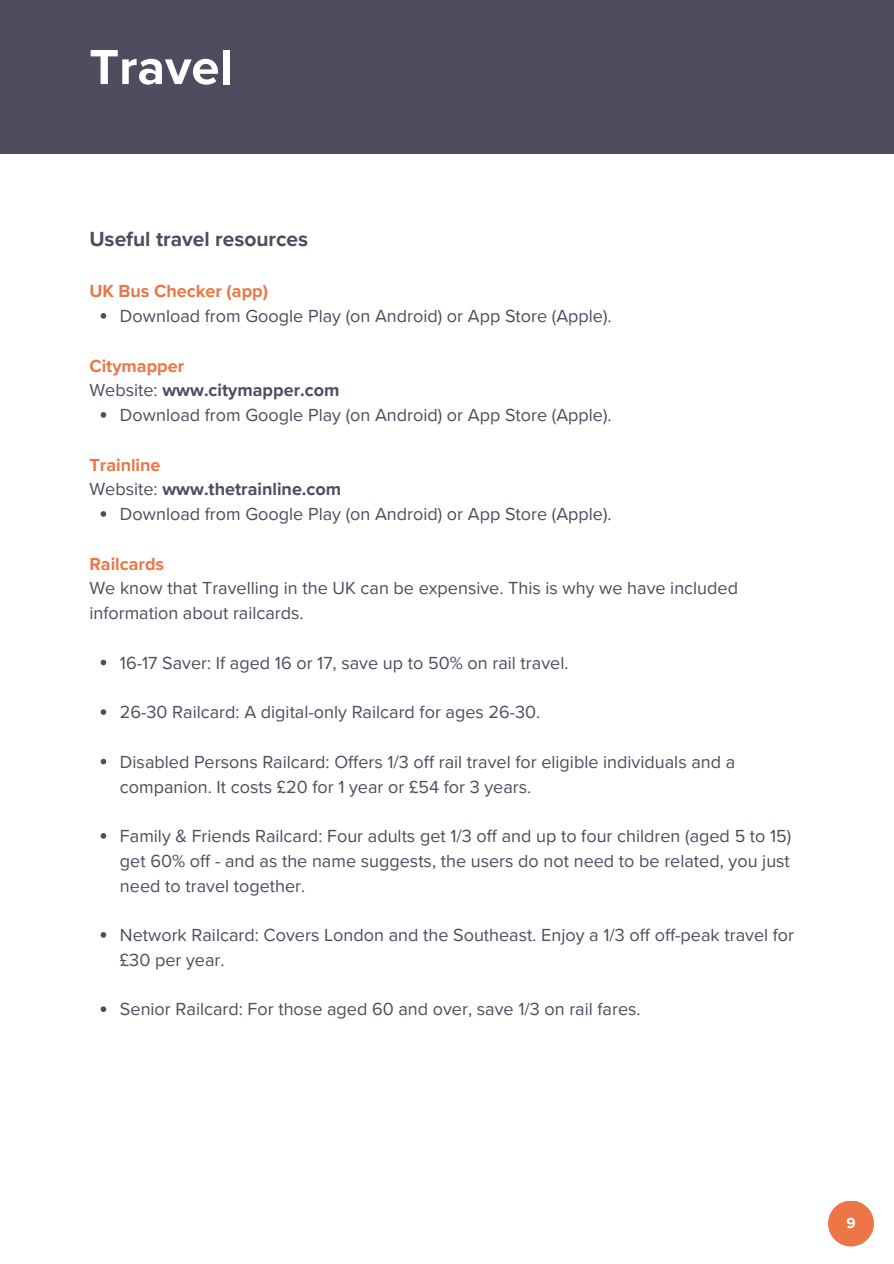
<style>
.page{position:relative;width:894px;height:1264px;background:#fff}
.page>*{position:absolute;margin:0;border:0;box-sizing:border-box;transform-origin:0 0}
.t1{font:700 51px "Proxima Nova";color:#fff}
.t2{font:700 21px "Proxima Nova";color:#4e4c5f}
.t3{font:18px/24.8px "Proxima Nova";color:#4e4c5f}
.t4{font:700 18px "Proxima Nova";color:#4e4c5f}
.t5{font:700 18px "Proxima Nova";color:#ec7646}
.t6{font:700 15px "Proxima Nova";color:#fff}
.s1{font-weight:400}
</style>
<div class="page">
<div style="left:0;top:0;width:893px;height:153px;background:#4e4c5f"></div>
<div style="left:827px;top:1200px;width:46px;height:46px;background:#ec7646;border-radius:50%"></div>
<svg style="left:101px;top:313px;width:5px;height:6px"></svg>
<svg style="left:101px;top:412px;width:5px;height:6px"></svg>
<svg style="left:101px;top:511px;width:5px;height:6px"></svg>
<svg style="left:101px;top:659px;width:5px;height:6px"></svg>
<svg style="left:101px;top:709px;width:5px;height:6px"></svg>
<svg style="left:101px;top:758px;width:5px;height:6px"></svg>
<svg style="left:101px;top:833px;width:5px;height:5px"></svg>
<svg style="left:101px;top:932px;width:5px;height:5px"></svg>
<svg style="left:101px;top:1006px;width:5px;height:6px"></svg>
<p class="t1" style="left:89px;top:37px;width:144px">Travel</p>
<p class="t2" style="left:89px;top:226px;width:220px">Useful travel resources</p>
<p class="t5" style="left:89px;top:281px;width:180px">UK Bus Checker (app)</p>
<p class="t3" style="left:120px;top:304px;width:493px">Download from Google Play (on Android) or App Store (Apple).</p>
<p class="t5" style="left:89px;top:355px;width:96px">Citymapper</p>
<p class="t4" style="left:89px;top:380px;width:251px"><span class="s1">Website:</span> www.citymapper.com</p>
<p class="t3" style="left:120px;top:403px;width:493px">Download from Google Play (on Android) or App Store (Apple).</p>
<p class="t5" style="left:89px;top:454px;width:73px">Trainline</p>
<p class="t4" style="left:89px;top:479px;width:253px"><span class="s1">Website:</span> www.thetrainline.com</p>
<p class="t3" style="left:120px;top:502px;width:493px">Download from Google Play (on Android) or App Store (Apple).</p>
<p class="t5" style="left:89px;top:553px;width:76px">Railcards</p>
<p class="t3" style="left:89px;top:576px;width:650px">We know that Travelling in the UK can be expensive. This is why we have included information about railcards.</p>
<p class="t3" style="left:120px;top:650px;width:450px">16-17 Saver: If aged 16 or 17, save up to 50% on rail travel.</p>
<p class="t3" style="left:120px;top:700px;width:422px">26-30 Railcard: A digital-only Railcard for ages 26-30.</p>
<p class="t3" style="left:120px;top:749px;width:616px">Disabled Persons Railcard: Offers 1/3 off rail travel for eligible individuals and a companion. It costs £20 for 1 year or £54 for 3 years.</p>
<p class="t3" style="left:120px;top:824px;width:672px;text-align:justify">Family &amp; Friends Railcard: Four adults get 1/3 off and up to four children (aged 5 to 15) get 60% off - and as the name suggests, the users do not need to be related, you just need to travel together.</p>
<p class="t3" style="left:120px;top:923px;width:675px">Network Railcard: Covers London and the Southeast. Enjoy a 1/3 off off-peak travel for £30 per year.</p>
<p class="t3" style="left:120px;top:997px;width:522px">Senior Railcard: For those aged 60 and over, save 1/3 on rail fares.</p>
<h1 class="t6" style="left:846px;top:1213px;width:11px">9</h1>
</div>
